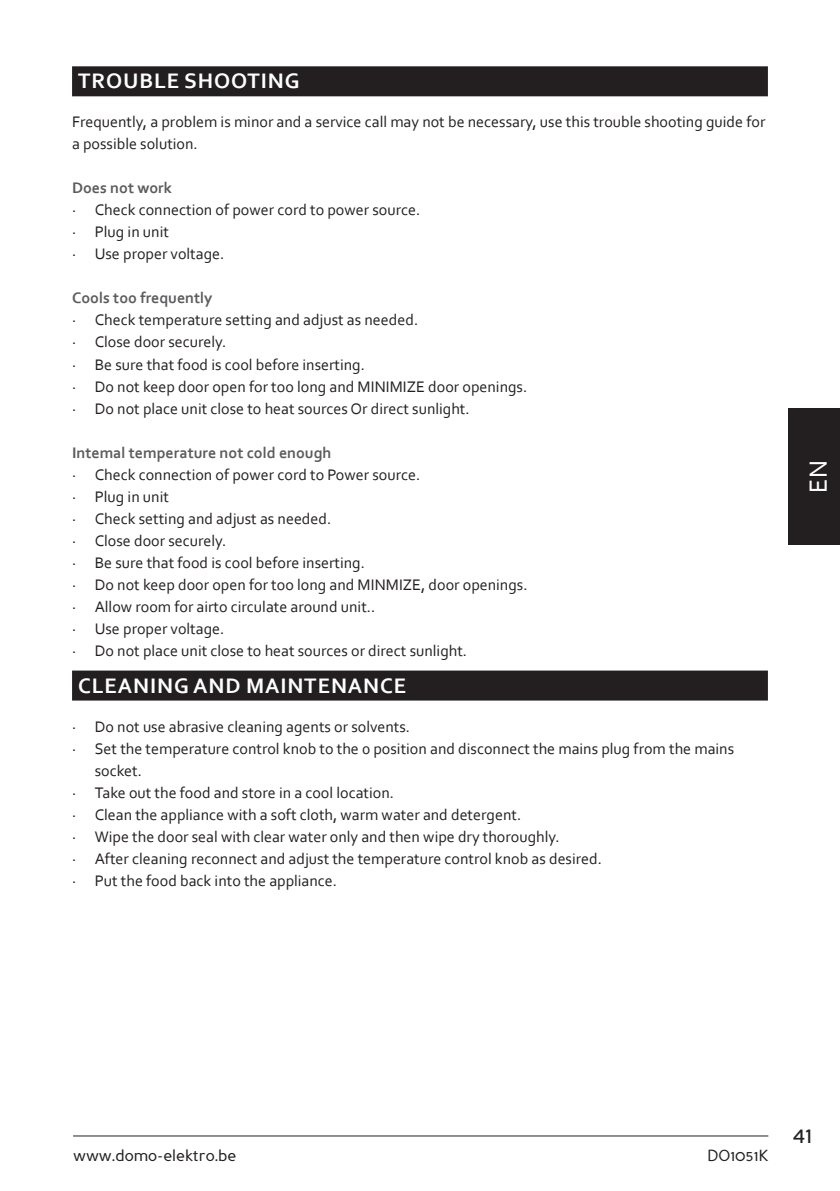
<style>
.page{position:relative;width:840px;height:1191px;background:#fff}
.page>*{position:absolute;margin:0;border:0;box-sizing:border-box;transform-origin:0 0}
.t1{font:26px "Corbel";color:#fff}
.t2{font:24px "Perspective Sans";color:#231f20}
.t3{font:700 22px "Corbel";letter-spacing:.04em;color:#fff}
.t4{font:16px/22px "Corbel";color:#231f20}
.t5{font:700 16px "Corbel";color:#5c5c5f}
.t6{font:16px "Perspective Sans";color:#231f20}
</style>
<div class="page">
<hr style="left:73px;top:1135px;width:694px;height:1px;background:#231f20">
<div style="left:788px;top:408px;width:51px;height:136px;background:#231f20"></div>
<div style="left:72px;top:66px;width:695px;height:30px;background:#231f20"></div>
<div style="left:72px;top:670px;width:695px;height:30px;background:#231f20"></div>
<h3 class="t3" style="left:78px;top:67px;width:223px">TROUBLE SHOOTING</h3>
<p class="t4" style="left:72px;top:111px;width:694px">Frequently, a problem is minor and a service call may not be necessary, use this trouble shooting guide for a possible solution.</p>
<p class="t5" style="left:72px;top:178px;width:101px">Does not work</p>
<p class="t4" style="left:72px;top:199px;width:349px">· Check connection of power cord to power source. · Plug in unit<br>· Use proper voltage.</p>
<p class="t5" style="left:72px;top:288px;width:142px">Cools too frequently</p>
<p class="t4" style="left:72px;top:309px;width:456px">· Check temperature setting and adjust as needed.<br>· Close door securely.<br>· Be sure that food is cool before inserting.<br>· Do not keep door open for too long and MINIMIZE door openings. · Do not place unit close to heat sources Or direct sunlight.</p>
<p class="t5" style="left:72px;top:442px;width:261px">Intemal temperature not cold enough</p>
<p class="t4" style="left:72px;top:463px;width:457px">· Check connection of power cord to Power source.<br>· Plug in unit<br>· Check setting and adjust as needed.<br>· Close door securely.<br>· Be sure that food is cool before inserting.<br>· Do not keep door open for too long and MINMIZE, door openings. · Allow room for airto circulate around unit..<br>· Use proper voltage.<br>· Do not place unit close to heat sources or direct sunlight.</p>
<h3 class="t3" style="left:78px;top:671px;width:329px">CLEANING AND MAINTENANCE</h3>
<p class="t4" style="left:72px;top:715px;width:339px">· Do not use abrasive cleaning agents or solvents.</p>
<p class="t4" style="left:72px;top:737px;width:663px">· Set the temperature control knob to the 0 position and disconnect the mains plug from the mains</p>
<p class="t4" style="left:95px;top:759px;width:49px">socket.</p>
<p class="t4" style="left:72px;top:781px;width:323px">· Take out the food and store in a cool location.</p>
<p class="t4" style="left:72px;top:803px;width:450px">· Clean the appliance with a soft cloth, warm water and detergent.</p>
<p class="t4" style="left:72px;top:825px;width:488px">· Wipe the door seal with clear water only and then wipe dry thoroughly.</p>
<p class="t4" style="left:72px;top:847px;width:531px">· After cleaning reconnect and adjust the temperature control knob as desired.</p>
<p class="t4" style="left:72px;top:869px;width:266px">· Put the food back into the appliance.</p>
<h1 class="t1" style="left:801px;top:492px;width:34px;rotate:-90deg">EN</h1>
<p class="t6" style="left:73px;top:1146px;width:165px">www.domo-elektro.be</p>
<p class="t6" style="left:707px;top:1146px;width:62px">DO1051K</p>
<h2 class="t2" style="left:792px;top:1120px;width:21px">41</h2>
</div>
